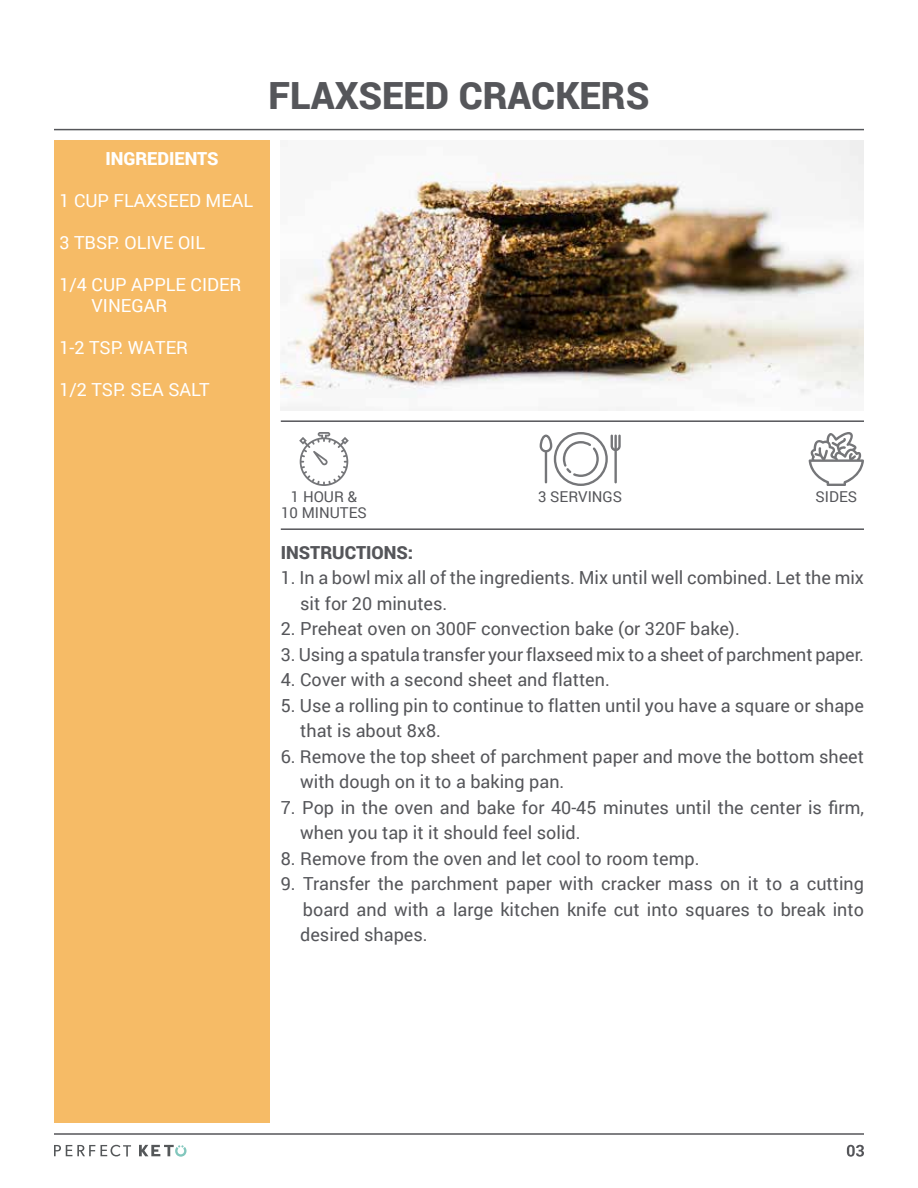
<style>
.page{position:relative;width:918px;height:1188px;background:#fff}
.page>*{position:absolute;margin:0;border:0;box-sizing:border-box;transform-origin:0 0}
.t1{font:900 37.5px "Roboto";color:#55565a}
.t2{font:18px/25.5px "Roboto";color:#55565a}
.t3{font:18px/21px "Roboto";color:#fff}
.t4{font:900 18px "Roboto";color:#55565a}
.t5{font:900 18px "Roboto";color:#fff}
.t6{font:15px "Roboto";color:#55565a}
</style>
<div class="page">
<hr style="left:54px;top:129px;width:810px;height:1px;background:#55565a">
<div style="left:54px;top:140px;width:216px;height:983px;background:#f6bb66"></div>
<img style="left:281px;top:140px;width:583px;height:270px">
<hr style="left:281px;top:420px;width:583px;height:2px;background:#55565a">
<hr style="left:54px;top:1133px;width:810px;height:2px;background:#55565a">
<svg style="left:540px;top:432px;width:81px;height:54px"></svg>
<svg style="left:54px;top:1145px;width:41px;height:11px"></svg>
<svg style="left:101px;top:1145px;width:30px;height:12px"></svg>
<svg style="left:139px;top:1145px;width:48px;height:12px"></svg>
<svg style="left:809px;top:432px;width:55px;height:54px"></svg>
<hr style="left:281px;top:528px;width:583px;height:2px;background:#55565a">
<svg style="left:299px;top:432px;width:50px;height:54px"></svg>
<svg style="left:847px;top:1145px;width:17px;height:12px"></svg>
<p class="t5" style="left:105px;top:146px;width:114px">INGREDIENTS</p>
<p class="t3" style="left:59px;top:189px;width:195px">1 cup flaxseed m eal</p>
<p class="t3" style="left:59px;top:231px;width:147px">3 tbsp. olive oil</p>
<p class="t3" style="left:59px;top:273px;width:85px">1/4 cup app</p>
<p class="t3" style="left:92px;top:273px;width:151px;text-indent:74px">le ci der vinegar</p>
<p class="t3" style="left:59px;top:336px;width:130px">1-2 tsp. water</p>
<p class="t3" style="left:59px;top:378px;width:148px">1/2 tsp. sea salt</p>
<h1 class="t1" style="left:269px;top:69px;width:287px">FLAXSEE D CRACKER</h1>
<h1 class="t1" style="left:626px;top:69px;width:25px">S</h1>
<p class="t6" style="left:291px;top:486px;width:68px">1 hour &amp;</p>
<p class="t6" style="left:816px;top:486px;width:43px">Sides</p>
<p class="t6" style="left:281px;top:502px;width:87px">10 minutes</p>
<p class="t4" style="left:281px;top:540px;width:75px">INSTRUCTIO</p>
<p class="t4" style="left:384px;top:540px;width:31px">NS:</p>
<p class="t2" style="left:300px;top:565px;width:565px;text-indent:-19px">1. In a bowl mix all of the ingredients. Mix until well combined. Let the mix sit for 20 minutes.</p>
<p class="t2" style="left:281px;top:616px;width:461px">2. Preheat oven on 300F convection bake (or 320F bake).</p>
<p class="t2" style="left:281px;top:641px;width:585px">3. Using a spatula transfer your flaxseed mix to a sheet of parchment paper.</p>
<p class="t2" style="left:281px;top:667px;width:331px">4. Cover with a second sheet and flatten.</p>
<p class="t2" style="left:300px;top:692px;width:565px;text-indent:-19px">5. Use a rolling pin to continue to flatten until you have a square or shape that is about 8x8.</p>
<p class="t2" style="left:300px;top:743px;width:565px;text-indent:-19px">6. Remove the top sheet of parchment paper and move the bottom sheet with dough on it to a baking pan.</p>
<p class="t2" style="left:300px;top:794px;width:565px;text-indent:-19px">7. Pop in the oven and bake for 40-45 minutes until the center is firm, when you tap it it should feel solid.</p>
<p class="t2" style="left:281px;top:845px;width:420px">8. Remove from the oven and let cool to room temp.</p>
<p class="t2" style="left:300px;top:871px;width:565px;text-align:justify;text-indent:-19px">9. Transfer the parchment paper with cracker mass on it to a cutting board and with a large kitchen knife cut into squares to break into desired shapes.</p>
<p class="t6" style="left:538px;top:486px;width:86px">3 servings</p>
</div>
